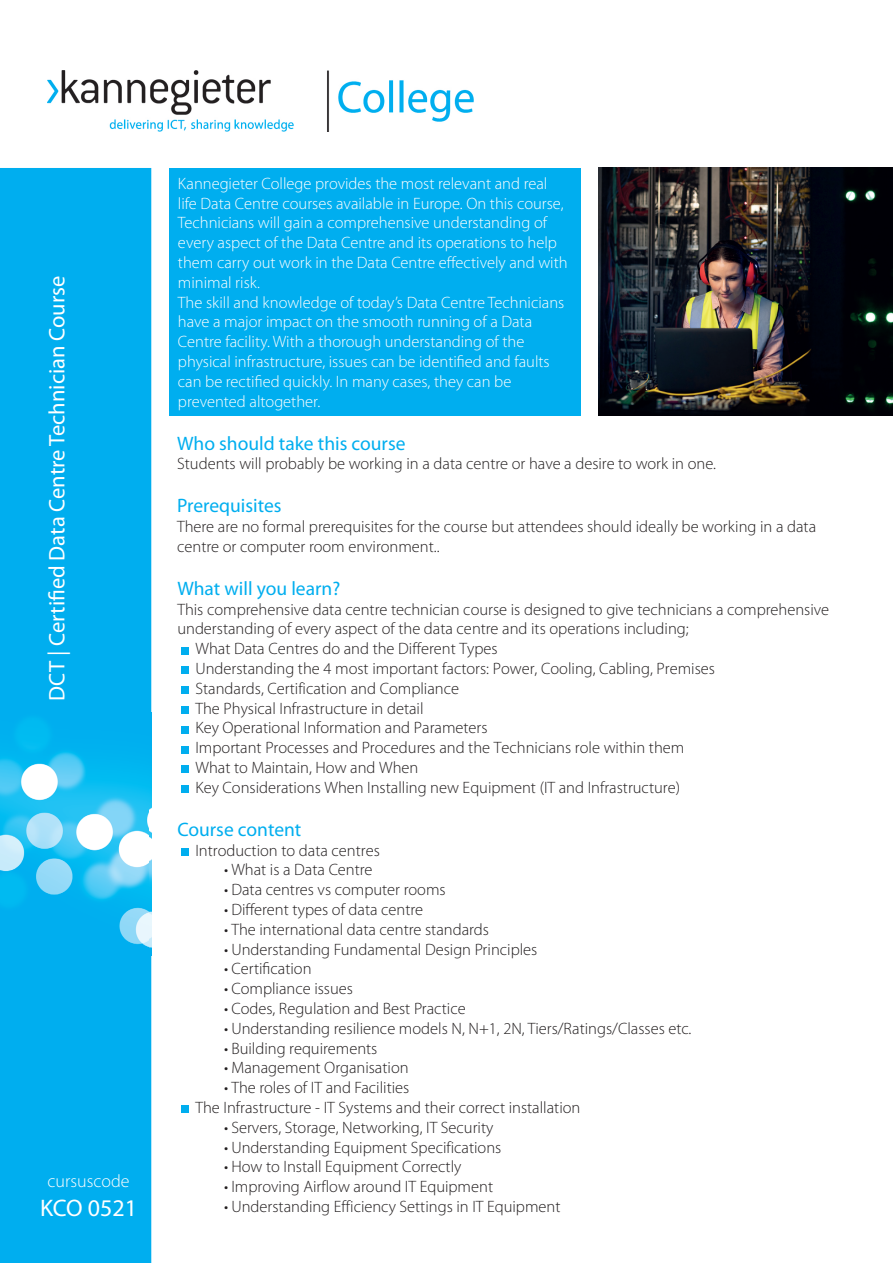
<style>
.page{position:relative;width:893px;height:1263px;background:#fff}
.page>*{position:absolute;margin:0;border:0;box-sizing:border-box;transform-origin:0 0}
.t1{font:24px "Myriad Pro";color:#fff}
.t2{font:22.5px "Myriad Pro";color:#fff}
.t3{font:19.5px "Myriad Pro";color:#00aeef}
.t4{font:300 18px "Myriad Pro";color:#fff}
.t5{font:300 16.5px/19.8px "Myriad Pro";color:#231f20}
.t6{font:300 16.5px/19.8px "Myriad Pro";color:#fff}
</style>
<div class="page">
<img style="left:48px;top:71px;width:425px;height:60px">
<div style="left:0;top:168px;width:151px;height:1095px;background:#00aeef"></div>
<img style="left:0;top:712px;width:152px;height:244px">
<img style="left:150px;top:712px;width:1px;height:244px">
<div style="left:169px;top:168px;width:412px;height:247px;background:#00aeef"></div>
<img style="left:598px;top:168px;width:295px;height:247px">
<div style="left:181px;top:647px;width:7px;height:7px;background:#00aeef"></div>
<div style="left:181px;top:667px;width:7px;height:7px;background:#00aeef"></div>
<div style="left:181px;top:686px;width:7px;height:8px;background:#00aeef"></div>
<div style="left:181px;top:706px;width:7px;height:8px;background:#00aeef"></div>
<div style="left:181px;top:726px;width:7px;height:7px;background:#00aeef"></div>
<div style="left:181px;top:746px;width:7px;height:7px;background:#00aeef"></div>
<div style="left:181px;top:766px;width:7px;height:7px;background:#00aeef"></div>
<div style="left:181px;top:785px;width:7px;height:8px;background:#00aeef"></div>
<div style="left:181px;top:848px;width:7px;height:7px;background:#00aeef"></div>
<div style="left:181px;top:1106px;width:7px;height:7px;background:#00aeef"></div>
<svg style="left:48px;top:591px;width:16px;height:10px"></svg>
<h2 class="t2" style="left:43px;top:700px;width:426px;rotate:-90deg">DCT | Certi ed Data Centre Technician Course</h2>
<p class="t4" style="left:48px;top:1171px;width:84px">cursuscode</p>
<h1 class="t1" style="left:40px;top:1193px;width:98px">KCO 0521</h1>
<p class="t6" style="left:178px;top:174px;width:391px">Kannegieter College provides the most relevant and real life Data Centre courses available in Europe. On this course, Technicians will gain a comprehensive understanding of every aspect of the Data Centre and its operations to help them carry out work in the Data Centre effectively and with minimal risk.<br>The skill and knowledge of today’s Data Centre Technicians have a major impact on the smooth running of a Data Centre facility. With a thorough understanding of the physical infrastructure, issues can be identified and faults can be rectified quickly. In many cases, they can be prevented altogether.</p>
<p class="t3" style="left:177px;top:431px;width:230px">Who should take this course</p>
<p class="t5" style="left:177px;top:454px;width:540px">Students will probably be working in a data centre or have a desire to work in one.</p>
<p class="t3" style="left:177px;top:494px;width:106px">Prerequisites</p>
<p class="t5" style="left:177px;top:517px;width:640px">There are no formal prerequisites for the course but attendees should ideally be working in a data centre or computer room environment..</p>
<p class="t3" style="left:177px;top:576px;width:164px">What will you learn?</p>
<p class="t5" style="left:177px;top:599px;width:653px">This comprehensive data centre technician course is designed to give technicians a comprehensive</p>
<p class="t5" style="left:177px;top:619px;width:513px">understanding of every aspect of the data centre and its operations including;</p>
<p class="t5" style="left:195px;top:639px;width:304px">What Data Centres do and the Different Types</p>
<p class="t5" style="left:195px;top:659px;width:521px">Understanding the 4 most important factors: Power, Cooling, Cabling, Premises</p>
<p class="t5" style="left:195px;top:679px;width:265px">Standards, Certification and Compliance</p>
<p class="t5" style="left:195px;top:698px;width:230px">The Physical Infrastructure in detail</p>
<p class="t5" style="left:195px;top:718px;width:294px">Key Operational Information and Parameters</p>
<p class="t5" style="left:195px;top:738px;width:490px">Important Processes and Procedures and the Technicians role within them</p>
<p class="t5" style="left:195px;top:758px;width:224px">What to Maintain, How and When</p>
<p class="t5" style="left:195px;top:778px;width:486px">Key Considerations When Installing new Equipment (IT and Infrastructure)</p>
<p class="t3" style="left:177px;top:817px;width:125px">Course content</p>
<p class="t5" style="left:195px;top:840px;width:186px">Introduction to data centres</p>
<p class="t5" style="left:224px;top:860px;width:150px">• What is a Data Centre</p>
<p class="t5" style="left:224px;top:880px;width:223px">• Data centres vs computer rooms</p>
<p class="t5" style="left:224px;top:900px;width:201px">• Different types of data centre</p>
<p class="t5" style="left:224px;top:919px;width:266px">• The international data centre standards</p>
<p class="t5" style="left:224px;top:939px;width:315px">• Understanding Fundamental Design Principles</p>
<p class="t5" style="left:224px;top:959px;width:89px">• Certification</p>
<p class="t5" style="left:224px;top:979px;width:130px">• Compliance issues</p>
<p class="t5" style="left:224px;top:999px;width:243px">• Codes, Regulation and Best Practice</p>
<p class="t5" style="left:224px;top:1018px;width:469px">• Understanding resilience models N, N+1, 2N, Tiers/Ratings/Classes etc.</p>
<p class="t5" style="left:224px;top:1038px;width:155px">• Building requirements</p>
<p class="t5" style="left:224px;top:1058px;width:186px">• Management Organisation</p>
<p class="t5" style="left:195px;top:1078px;width:386px;text-indent:29px">• The roles of IT and Facilities<br>The Infrastructure - IT Systems and their correct installation</p>
<p class="t5" style="left:224px;top:1117px;width:271px">• Servers, Storage, Networking, IT Security</p>
<p class="t5" style="left:224px;top:1137px;width:279px">• Understanding Equipment Specifications</p>
<p class="t5" style="left:224px;top:1157px;width:239px">• How to Install Equipment Correctly</p>
<p class="t5" style="left:224px;top:1177px;width:270px">• Improving Airflow around IT Equipment</p>
<p class="t5" style="left:224px;top:1197px;width:338px">• Understanding Efficiency Settings in IT Equipment</p>
</div>
